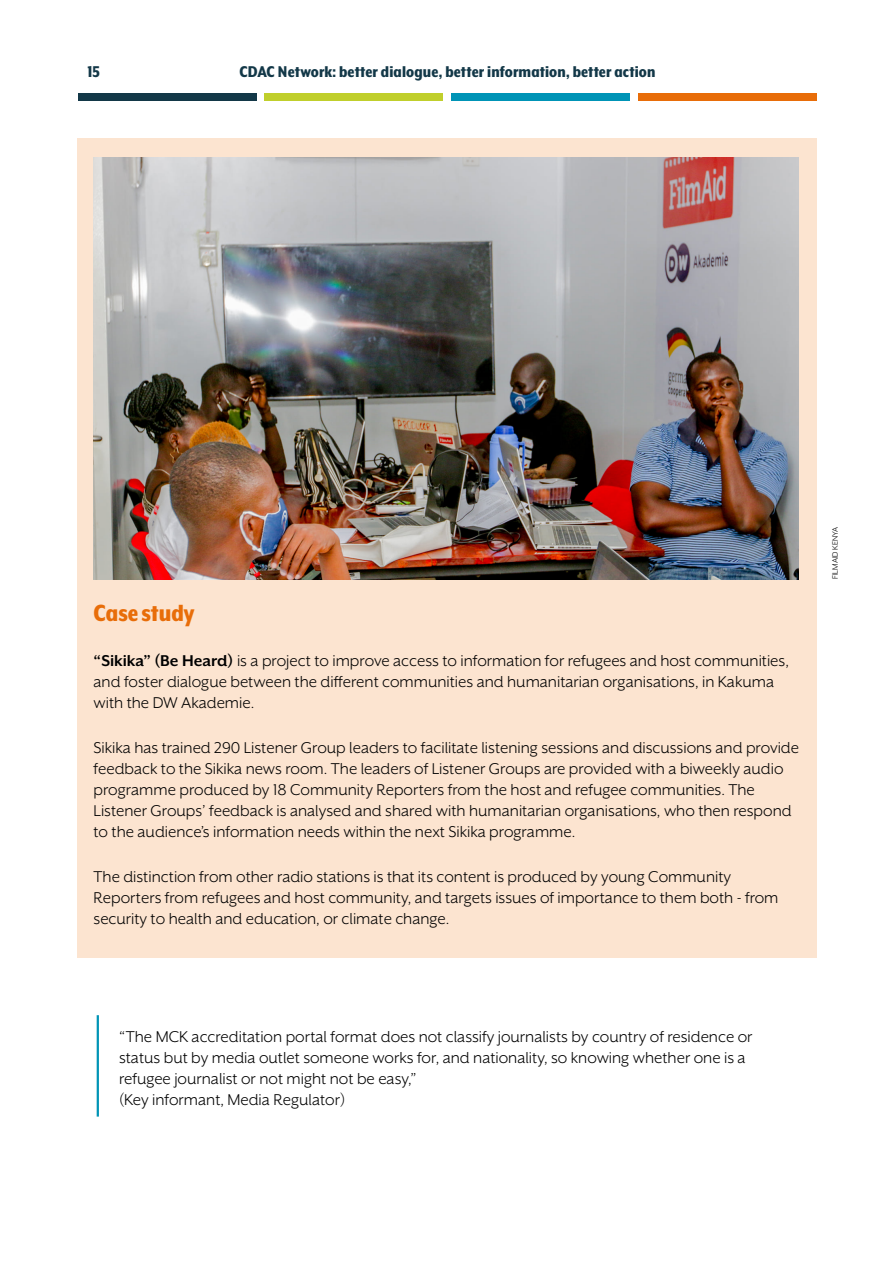
<style>
.page{position:relative;width:893px;height:1263px;background:#fff}
.page>*{position:absolute;margin:0;border:0;box-sizing:border-box;transform-origin:0 0}
.t1{font:800 27px "Mr Eaves XL Mod Nar OT";color:#e86d09}
.t2{font:18px/21px "Mr Eaves XL San OT";color:#000}
.t3{font:800 18px "Mr Eaves XL Mod Nar OT";letter-spacing:.005em;color:#133848}
.t4{font:9px "Mr Eaves XL San OT";color:#000}
.s1{font-weight:700}
</style>
<div class="page">
<div style="left:78px;top:93px;width:178px;height:7px;background:#133848"></div>
<div style="left:265px;top:93px;width:178px;height:7px;background:#c0cf2c"></div>
<div style="left:452px;top:93px;width:178px;height:7px;background:#0094b6"></div>
<div style="left:638px;top:93px;width:179px;height:7px;background:#e86d09"></div>
<div style="left:77px;top:138px;width:739px;height:819px;background:#fce4d0"></div>
<img style="left:94px;top:157px;width:704px;height:422px">
<hr style="left:97px;top:1015px;width:2px;height:101px;background:#0094b6">
<p class="t3" style="left:87px;top:62px;width:14px">15</p>
<p class="t3" style="left:239px;top:62px;width:418px">CDAC Network: better dialogue, better information, better action</p>
<h1 class="t1" style="left:94px;top:598px;width:102px">Case study</h1>
<p class="t2" style="left:94px;top:650px;width:697px"><span class="s1">“Sikika” (Be Heard)</span> is a project to improve access to information for refugees and host communities, and foster dialogue between the different communities and humanitarian organisations, in Kakuma with the DW Akademie.</p>
<p class="t2" style="left:94px;top:737px;width:707px">Sikika has trained 290 Listener Group leaders to facilitate listening sessions and discussions and provide feedback to the Sikika news room. The leaders of Listener Groups are provided with a biweekly audio programme produced by 18 Community Reporters from the host and refugee communities. The Listener Groups’ feedback is analysed and shared with humanitarian organisations, who then respond to the audience’s information needs within the next Sikika programme.</p>
<p class="t2" style="left:94px;top:866px;width:686px">The distinction from other radio stations is that its content is produced by young Community<br>Reporters from refugees and host community, and targets issues of importance to them both - from security to health and education, or climate change.</p>
<p class="t4" style="left:830px;top:579px;width:54px;rotate:-90deg">FILMAID KENYA</p>
<p class="t2" style="left:119px;top:1026px;width:635px">“The MCK accreditation portal format does not classify journalists by country of residence or status but by media outlet someone works for, and nationality, so knowing whether one is a refugee journalist or not might not be easy,”<br>(Key informant, Media Regulator)</p>
</div>
